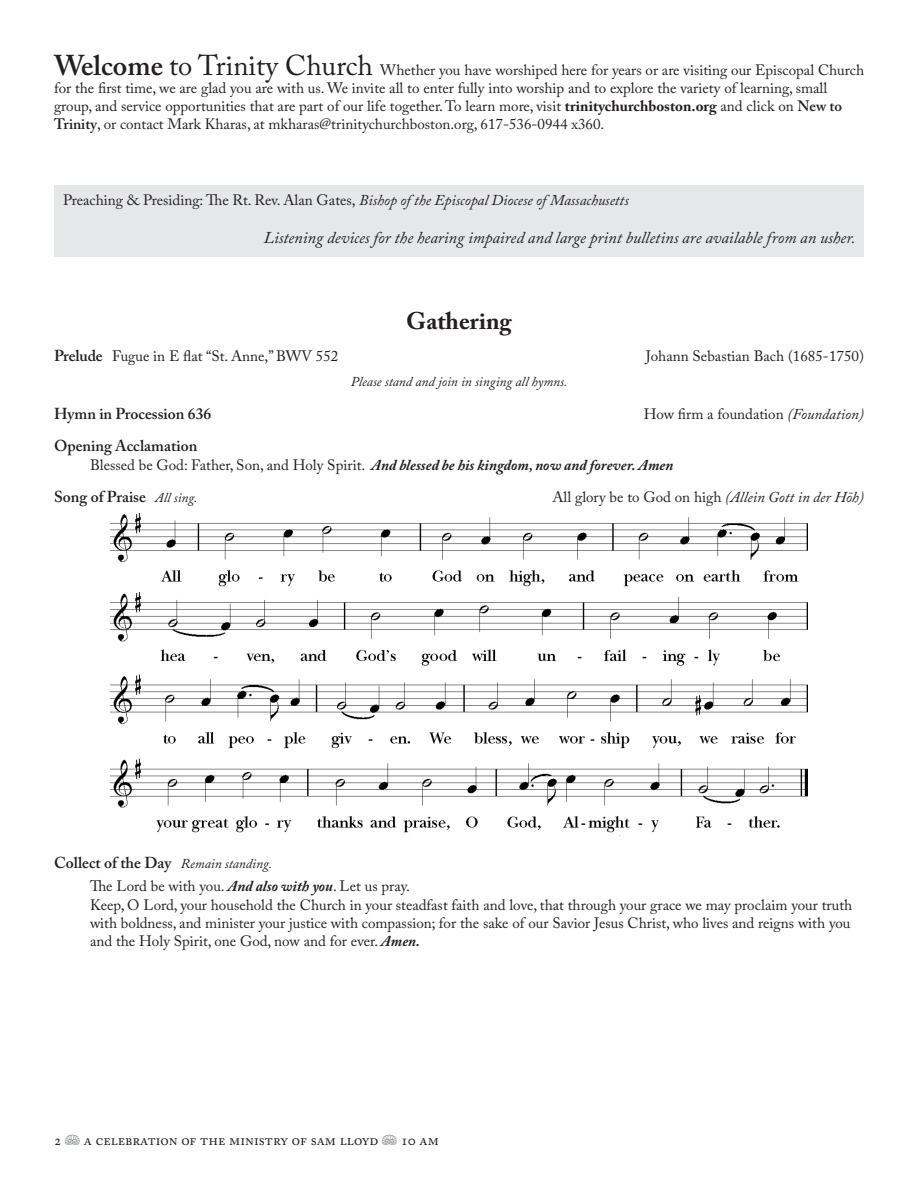
<style>
.page{position:relative;width:918px;height:1188px;background:#fff}
.page>*{position:absolute;margin:0;border:0;box-sizing:border-box;transform-origin:0 0}
.Big_Caslon_Header{font:700 24px "Adobe Caslon Pro";color:#231f20}
.t1{font:italic 16.5px "Adobe Caslon Pro";color:#231f20}
.Section_Header{font:600 15.75px "Adobe Caslon Pro";color:#231f20}
.Spoken_Text_Regular{font:15px/18px "Adobe Caslon Pro";color:#231f20}
.Section_Header-2{font:15px "Adobe Caslon Pro";color:#231f20}
.t2{font:italic 15px "Adobe Caslon Pro";color:#231f20}
.Spoken_Text_Regular-2{font:italic 700 15px "Adobe Caslon Pro";color:#231f20}
.t3{font:italic 13.5px "Adobe Caslon Pro";color:#231f20}
.s1{font-weight:600;font-size:28.5px}
.s2{font-size:28.5px}
.s3{font-weight:700}
.s4{font-weight:600}
.s5{font-style:normal}
.s6{font-weight:600;font-size:15.75px}
.s7{font-style:italic}
.s8{font-weight:400;font-style:normal}
.s9{font-weight:400;font-style:italic;font-size:13.5px}
.s10{font-weight:700;font-style:italic}
.s11{color:#939598}
</style>
<div class="page">
<img style="left:110px;top:513px;width:698px;height:323px">
<div style="left:54px;top:185px;width:810px;height:72px;background:#e6e7e9"></div>
<p class="Spoken_Text_Regular" style="left:54px;top:61px;width:812px"><span class="s1">Welcome</span> <span class="s2">to Trinity Church</span> Whether you have worshiped here for years or are visiting our Episcopal Church for the first time, we are glad you are with us. We invite all to enter fully into worship and to explore the variety of learning, small group, and service opportunities that are part of our life together. To learn more, visit <span class="s3">trinitychurchboston.org</span> and click on <span class="s4">New to Trinity</span>, or contact Mark Kharas, at mkharas@trinitychurchboston.org, 617-536-0944 x360.</p>
<p class="t2" style="left:63px;top:191px;width:567px"><span class="s5">Preaching &amp; Presiding: The Rt. Rev. Alan Gates,</span> Bishop of the Episcopal Diocese of Massachusetts</p>
<p class="t1" style="left:264px;top:228px;width:593px">Listening devices for the hearing impaired and large print bulletins are available from an usher.</p>
<p class="Big_Caslon_Header" style="left:406px;top:306px;width:107px">Gathering</p>
<p class="Section_Header-2" style="left:54px;top:347px;width:286px"><span class="s6">Prelude</span> Fugue in E flat “St. Anne,” BWV 552</p>
<p class="Section_Header-2" style="left:646px;top:347px;width:220px">Johann Sebastian Bach (1685-1750)</p>
<p class="t3" style="left:351px;top:374px;width:218px">Please stand and join in singing all hymns.</p>
<p class="Section_Header" style="left:54px;top:404px;width:159px">Hymn in Procession 636</p>
<p class="Section_Header-2" style="left:644px;top:405px;width:222px">How firm a foundation <span class="s7">(Foundation)</span></p>
<p class="Section_Header" style="left:54px;top:436px;width:145px">Opening Acclamation</p>
<p class="Spoken_Text_Regular-2" style="left:90px;top:456px;width:585px"><span class="s8">Blessed be God: Father, Son, and Holy Spirit.</span> And blessed be his kingdom, now and forever. Amen</p>
<p class="Section_Header" style="left:54px;top:487px;width:145px">Song of Praise <span class="s9">All sing.</span></p>
<p class="Section_Header-2" style="left:552px;top:488px;width:313px">All glory be to God on high <span class="s7">(Allein Gott in der Höh)</span></p>
<p class="Section_Header" style="left:54px;top:854px;width:220px">Collect of the Day <span class="s9">Remain standing.</span></p>
<p class="Spoken_Text_Regular" style="left:90px;top:877px;width:321px">The Lord be with you. <span class="s10">And also with you</span>. Let us pray.</p>
<p class="Spoken_Text_Regular" style="left:90px;top:895px;width:764px">Keep, O Lord, your household the Church in your steadfast faith and love, that through your grace we may proclaim your truth with boldness, and minister your justice with compassion; for the sake of our Savior Jesus Christ, who lives and reigns with you and the Holy Spirit, one God, now and for ever. <span class="s10">Amen.</span></p>
<p class="Spoken_Text_Regular" style="left:54px;top:1131px;width:386px">2 <span class="s11">J</span> A celebration of the ministry of Sam Lloyd <span class="s11">J</span> 10 am</p>
</div>
